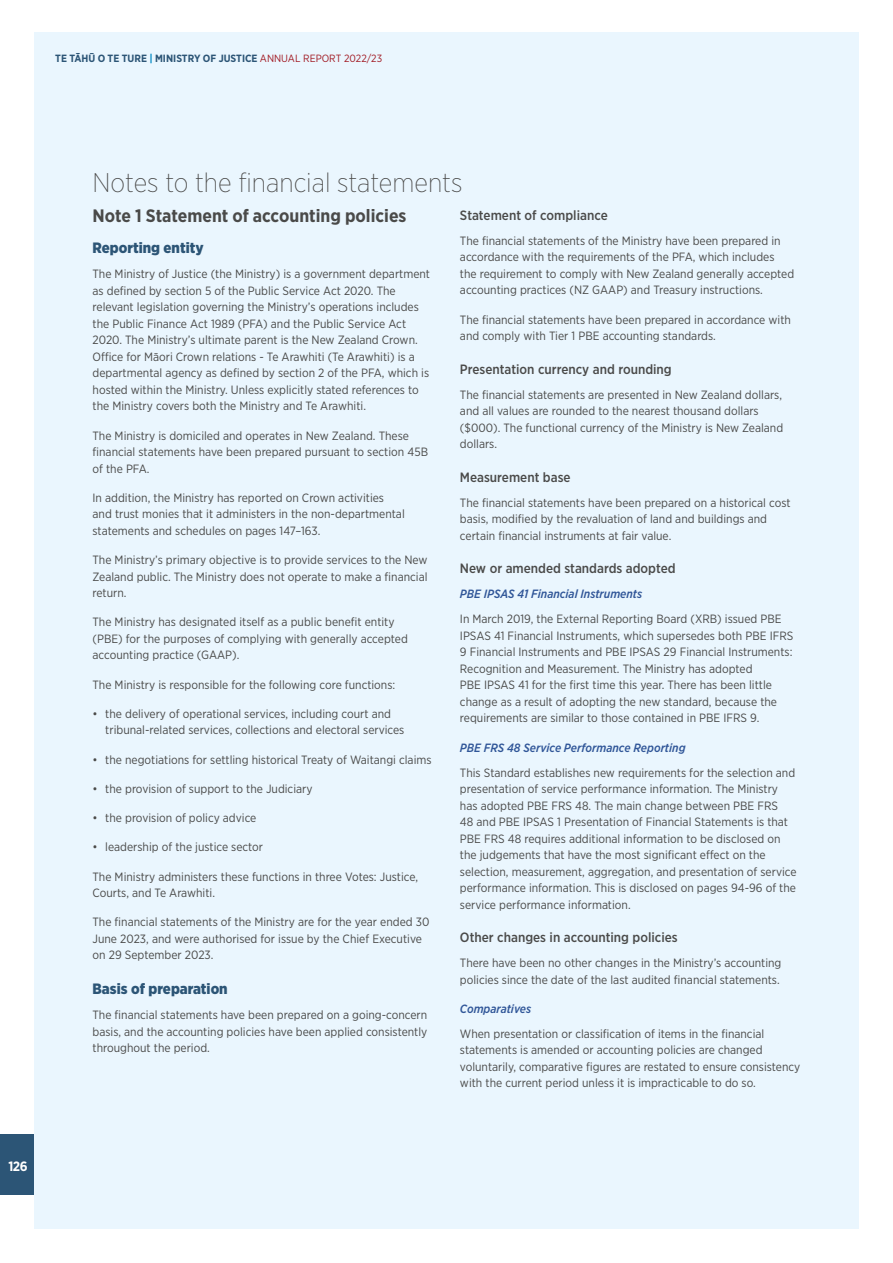
<style>
.page{position:relative;width:893px;height:1263px;background:#fff}
.page>*{position:absolute;margin:0;border:0;box-sizing:border-box;transform-origin:0 0}
.t1{font:200 27px "Gotham Narrow";color:#4a4a49}
.t2{font:700 18px "Gotham Narrow";color:#4a4a49}
.t3{font:900 15px "Gotham Narrow";color:#2c5576}
.t4{font:500 13.5px "Gotham Narrow";color:#4a4a49}
.t5{font:700 13.5px "Gotham Narrow";color:#fff}
.t6{font:12px/16.5px "Gotham Narrow";color:#4a4a49}
.t7{font:italic 500 12px "Gotham Narrow";color:#305698}
.t8{font:700 10.5px "Gotham Narrow";color:#2c5576}
.s1{color:#0088c2}
.s2{font-weight:400;color:#a21c25}
</style>
<div class="page">
<div style="left:34px;top:33px;width:825px;height:1196px;background:#eaf6fe"></div>
<div style="left:0;top:1134px;width:34px;height:61px;background:#2c5576"></div>
<p class="t8" style="left:55px;top:51px;width:328px">TE TĀHŪ O TE TURE <span class="s1">|</span> MINISTRY OF JUSTICE <span class="s2">ANNUAL REPORT 2022/23</span></p>
<p class="t5" style="left:9px;top:1158px;width:21px">126</p>
<h1 class="t1" style="left:93px;top:166px;width:371px">Notes to the financial statements</h1>
<h2 class="t2" style="left:93px;top:205px;width:315px">Note 1 Statement of accounting policies</h2>
<p class="t3" style="left:93px;top:238px;width:112px">Reporting entity</p>
<p class="t6" style="left:93px;top:266px;width:339px">The Ministry of Justice (the Ministry) is a government department as defined by section 5 of the Public Service Act 2020. The relevant legislation governing the Ministry’s operations includes the Public Finance Act 1989 (PFA) and the Public Service Act 2020. The Ministry’s ultimate parent is the New Zealand Crown.<br>Office for Māori Crown relations - Te Arawhiti (Te Arawhiti) is a departmental agency as defined by section 2 of the PFA, which is hosted within the Ministry. Unless explicitly stated references to the Ministry covers both the Ministry and Te Arawhiti.</p>
<p class="t6" style="left:93px;top:427px;width:337px">The Ministry is domiciled and operates in New Zealand. These financial statements have been prepared pursuant to section 45B of the PFA.</p>
<p class="t6" style="left:93px;top:489px;width:314px">In addition, the Ministry has reported on Crown activities and trust monies that it administers in the non-departmental statements and schedules on pages 147–163.</p>
<p class="t6" style="left:93px;top:551px;width:336px;text-align:justify">The Ministry’s primary objective is to provide services to the New Zealand public. The Ministry does not operate to make a financial return.</p>
<p class="t6" style="left:93px;top:614px;width:317px">The Ministry has designated itself as a public benefit entity (PBE) for the purposes of complying with generally accepted accounting practice (GAAP).</p>
<p class="t6" style="left:93px;top:676px;width:304px">The Ministry is responsible for the following core functions:</p>
<p class="t6" style="left:105px;top:705px;width:301px;text-indent:-13px">• the delivery of operational services, including court and tribunal-related services, collections and electoral services</p>
<p class="t6" style="left:93px;top:751px;width:340px">• the negotiations for settling historical Treaty of Waitangi claims</p>
<p class="t6" style="left:93px;top:780px;width:221px">• the provision of support to the Judiciary</p>
<p class="t6" style="left:93px;top:809px;width:165px">• the provision of policy advice</p>
<p class="t6" style="left:93px;top:839px;width:172px">• leadership of the justice sector</p>
<p class="t6" style="left:93px;top:868px;width:327px">The Ministry administers these functions in three Votes: Justice,<br>Courts, and Te Arawhiti.</p>
<p class="t6" style="left:93px;top:914px;width:338px">The financial statements of the Ministry are for the year ended 30<br>June 2023, and were authorised for issue by the Chief Executive on 29 September 2023.</p>
<p class="t3" style="left:93px;top:979px;width:137px">Basis of preparation</p>
<p class="t6" style="left:93px;top:1007px;width:336px;text-align:justify">The financial statements have been prepared on a going-concern basis, and the accounting policies have been applied consistently throughout the period.</p>
<p class="t4" style="left:460px;top:207px;width:149px">Statement of compliance</p>
<p class="t6" style="left:460px;top:232px;width:336px">The financial statements of the Ministry have been prepared in accordance with the requirements of the PFA, which includes the requirement to comply with New Zealand generally accepted accounting practices (NZ GAAP) and Treasury instructions.</p>
<p class="t6" style="left:460px;top:311px;width:332px">The financial statements have been prepared in accordance with and comply with Tier 1 PBE accounting standards.</p>
<p class="t4" style="left:460px;top:360px;width:213px">Presentation currency and rounding</p>
<p class="t6" style="left:460px;top:386px;width:325px">The financial statements are presented in New Zealand dollars, and all values are rounded to the nearest thousand dollars ($000). The functional currency of the Ministry is New Zealand dollars.</p>
<p class="t4" style="left:460px;top:468px;width:112px">Measurement base</p>
<p class="t6" style="left:460px;top:494px;width:332px">The financial statements have been prepared on a historical cost basis, modified by the revaluation of land and buildings and certain financial instruments at fair value.</p>
<p class="t4" style="left:460px;top:560px;width:217px">New or amended standards adopted</p>
<p class="t7" style="left:460px;top:586px;width:184px">PBE IPSAS 41 Financial Instruments</p>
<p class="t6" style="left:460px;top:611px;width:335px">In March 2019, the External Reporting Board (XRB) issued PBE IPSAS 41 Financial Instruments, which supersedes both PBE IFRS 9 Financial Instruments and PBE IPSAS 29 Financial Instruments:<br>Recognition and Measurement. The Ministry has adopted<br>PBE IPSAS 41 for the first time this year. There has been little change as a result of adopting the new standard, because the requirements are similar to those contained in PBE IFRS 9.</p>
<p class="t7" style="left:460px;top:740px;width:227px">PBE FRS 48 Service Performance Reporting</p>
<p class="t6" style="left:460px;top:764px;width:338px">This Standard establishes new requirements for the selection and presentation of service performance information. The Ministry has adopted PBE FRS 48. The main change between PBE FRS<br>48 and PBE IPSAS 1 Presentation of Financial Statements is that PBE FRS 48 requires additional information to be disclosed on the judgements that have the most significant effect on the selection, measurement, aggregation, and presentation of service performance information. This is disclosed on pages 94-96 of the service performance information.</p>
<p class="t4" style="left:460px;top:929px;width:219px">Other changes in accounting policies</p>
<p class="t6" style="left:460px;top:954px;width:323px">There have been no other changes in the Ministry’s accounting policies since the date of the last audited financial statements.</p>
<p class="t7" style="left:460px;top:1001px;width:73px">Comparatives</p>
<p class="t6" style="left:460px;top:1025px;width:342px">When presentation or classification of items in the financial statements is amended or accounting policies are changed voluntarily, comparative figures are restated to ensure consistency with the current period unless it is impracticable to do so.</p>
</div>
